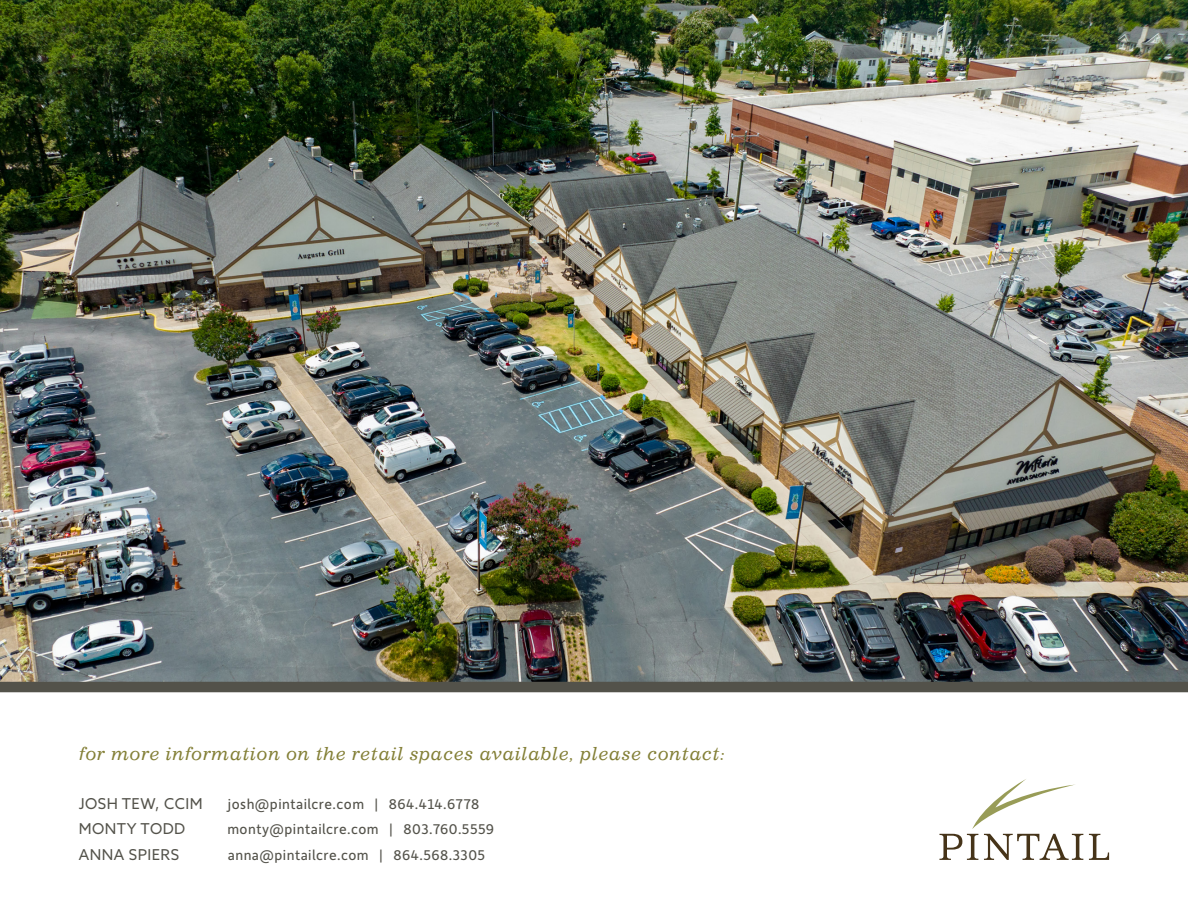
<style>
.page{position:relative;width:1188px;height:918px;background:#fff}
.page>*{position:absolute;margin:0;border:0;box-sizing:border-box;transform-origin:0 0}
.t1{font:italic 18px "Impressum Std";letter-spacing:.03em;color:#837f36}
.t2{font:15px "Depot New";letter-spacing:.03em;color:#53524a}
.t3{font:15px "Azo Sans";letter-spacing:.03em;color:#53524a}
</style>
<div class="page">
<img style="left:0;top:0;width:1188px;height:693px">
<svg style="left:1089px;top:834px;width:20px;height:26px"></svg>
<svg style="left:939px;top:779px;width:144px;height:81px"></svg>
<p class="t1" style="left:79px;top:743px;width:648px">for more information on the retail spaces available, please contact:</p>
<p class="t3" style="left:79px;top:794px;width:125px">JOSH TEW, CCIM</p>
<p class="t2" style="left:228px;top:794px;width:253px">josh@pintailcre.com | 864.414.6778</p>
<p class="t3" style="left:79px;top:819px;width:108px">MONTY TODD</p>
<p class="t2" style="left:227px;top:819px;width:268px">monty@pintailcre.com | 803.760.5559</p>
<p class="t3" style="left:79px;top:845px;width:102px">ANNA SPIERS</p>
<p class="t2" style="left:228px;top:845px;width:259px">anna@pintailcre.com | 864.568.3305</p>
</div>
